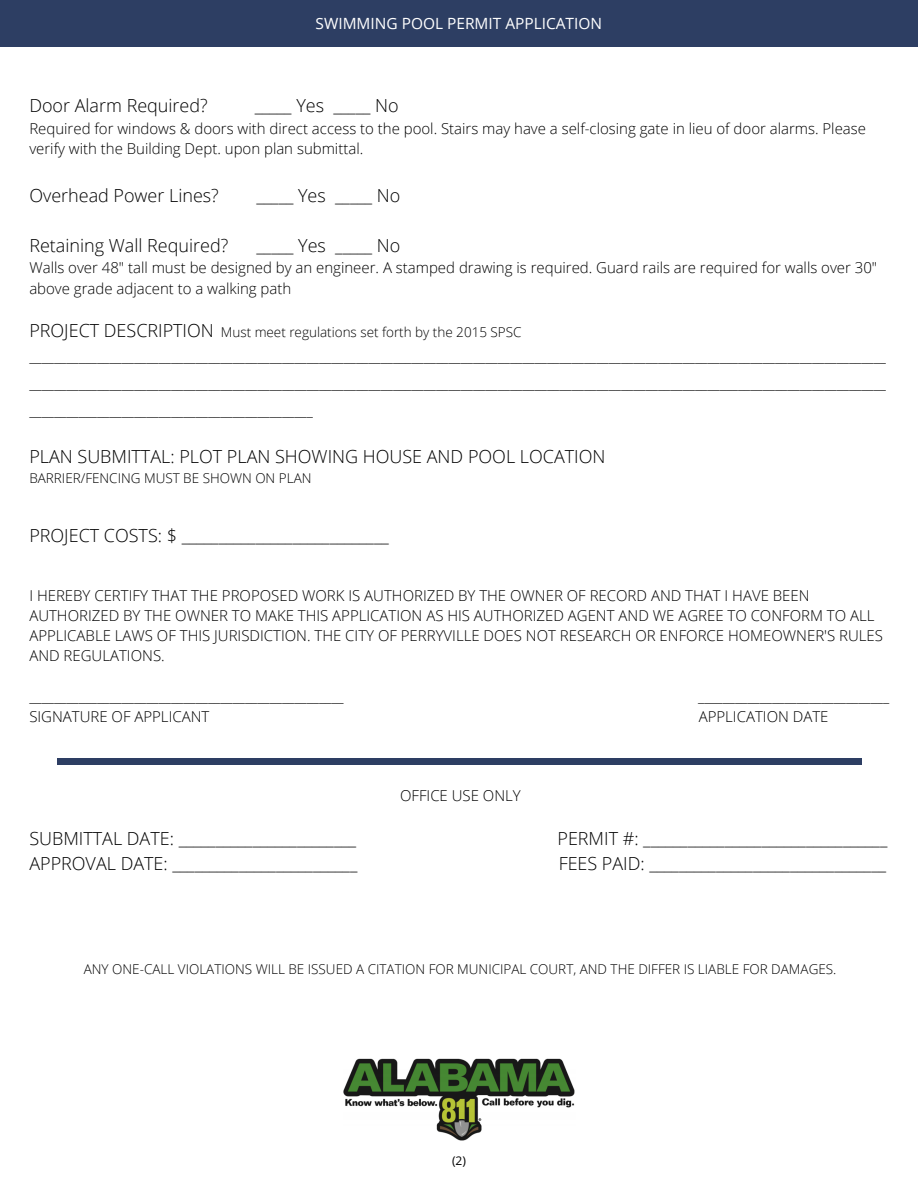
<style>
.page{position:relative;width:918px;height:1188px;background:#fff}
.page>*{position:absolute;margin:0;border:0;box-sizing:border-box;transform-origin:0 0}
.t1{font:300 18px "Open Sans";color:#000}
.t2{font:15.45px "Open Sans";color:#fff}
.t3{font:300 15px/20.2px "Open Sans";color:#000}
.t4{font:300 13.5px "Open Sans";color:#000}
.t5{font:12px "Open Sans";color:#000}
</style>
<div class="page">
<div style="left:0;top:0;width:918px;height:46px;background:#2d3e63"></div>
<div style="left:57px;top:758px;width:804px;height:6px;background:#2d3e63"></div>
<img style="left:343px;top:1058px;width:232px;height:83px">
<p class="t2" style="left:316px;top:12px;width:288px">SWIMMING POOL PERMIT APPLICATION</p>
<p class="t1" style="left:29px;top:93px;width:180px">Door Alarm Required?</p>
<p class="t1" style="left:255px;top:93px;width:145px">_____ Yes _____ No</p>
<p class="t3" style="left:29px;top:118px;width:838px">Required for windows &amp; doors with direct access to the pool. Stairs may have a self-closing gate in lieu of door alarms. Please verify with the Building Dept. upon plan submittal.</p>
<p class="t1" style="left:29px;top:183px;width:191px">Overhead Power Lines?</p>
<p class="t1" style="left:257px;top:183px;width:145px">_____ Yes _____ No</p>
<p class="t1" style="left:29px;top:233px;width:200px">Retaining Wall Required?</p>
<p class="t1" style="left:257px;top:233px;width:145px">_____ Yes _____ No</p>
<p class="t3" style="left:29px;top:257px;width:849px">Walls over 48" tall must be designed by an engineer. A stamped drawing is required. Guard rails are required for walls over 30" above grade adjacent to a walking path</p>
<p class="t1" style="left:29px;top:318px;width:186px">PROJECT DESCRIPTION</p>
<p class="t3" style="left:29px;top:343px;width:858px;line-height:27px;text-align:justify">___________________________________________________________________________________________________________________________________________ ___________________________________________________________________________________________________________________________________________ ______________________________________________</p>
<p class="t1" style="left:29px;top:444px;width:578px">PLAN SUBMITTAL: PLOT PLAN SHOWING HOUSE AND POOL LOCATION</p>
<p class="t4" style="left:29px;top:468px;width:284px">BARRIER/FENCING MUST BE SHOWN ON PLAN</p>
<p class="t4" style="left:221px;top:323px;width:302px">Must meet regulations set forth by the 2015 SPSC</p>
<p class="t1" style="left:29px;top:523px;width:361px">PROJECT COSTS: $ ____________________________</p>
<p class="t3" style="left:29px;top:585px;width:855px">I HEREBY CERTIFY THAT THE PROPOSED WORK IS AUTHORIZED BY THE OWNER OF RECORD AND THAT I HAVE BEEN AUTHORIZED BY THE OWNER TO MAKE THIS APPLICATION AS HIS AUTHORIZED AGENT AND WE AGREE TO CONFORM TO ALL APPLICABLE LAWS OF THIS JURISDICTION. THE CITY OF PERRYVILLE DOES NOT RESEARCH OR ENFORCE HOMEOWNER'S RULES AND REGULATIONS.</p>
<p class="t3" style="left:29px;top:686px;width:316px">___________________________________________________</p>
<p class="t3" style="left:698px;top:686px;width:193px">_______________________________</p>
<p class="t3" style="left:29px;top:706px;width:182px">SIGNATURE OF APPLICANT</p>
<p class="t3" style="left:699px;top:706px;width:131px">APPLICATION DATE</p>
<p class="t3" style="left:400px;top:785px;width:122px">OFFICE USE ONLY</p>
<p class="t1" style="left:29px;top:826px;width:328px">SUBMITTAL DATE: ________________________</p>
<p class="t1" style="left:558px;top:826px;width:331px">PERMIT #: _________________________________</p>
<p class="t1" style="left:29px;top:850px;width:330px">APPROVAL DATE: _________________________</p>
<p class="t1" style="left:559px;top:850px;width:329px">FEES PAID: ________________________________</p>
<p class="t4" style="left:84px;top:960px;width:754px">ANY ONE-CALL VIOLATIONS WILL BE ISSUED A CITATION FOR MUNICIPAL COURT, AND THE DIFFER IS LIABLE FOR DAMAGES.</p>
<p class="t5" style="left:452px;top:1152px;width:15px">(2)</p>
</div>
